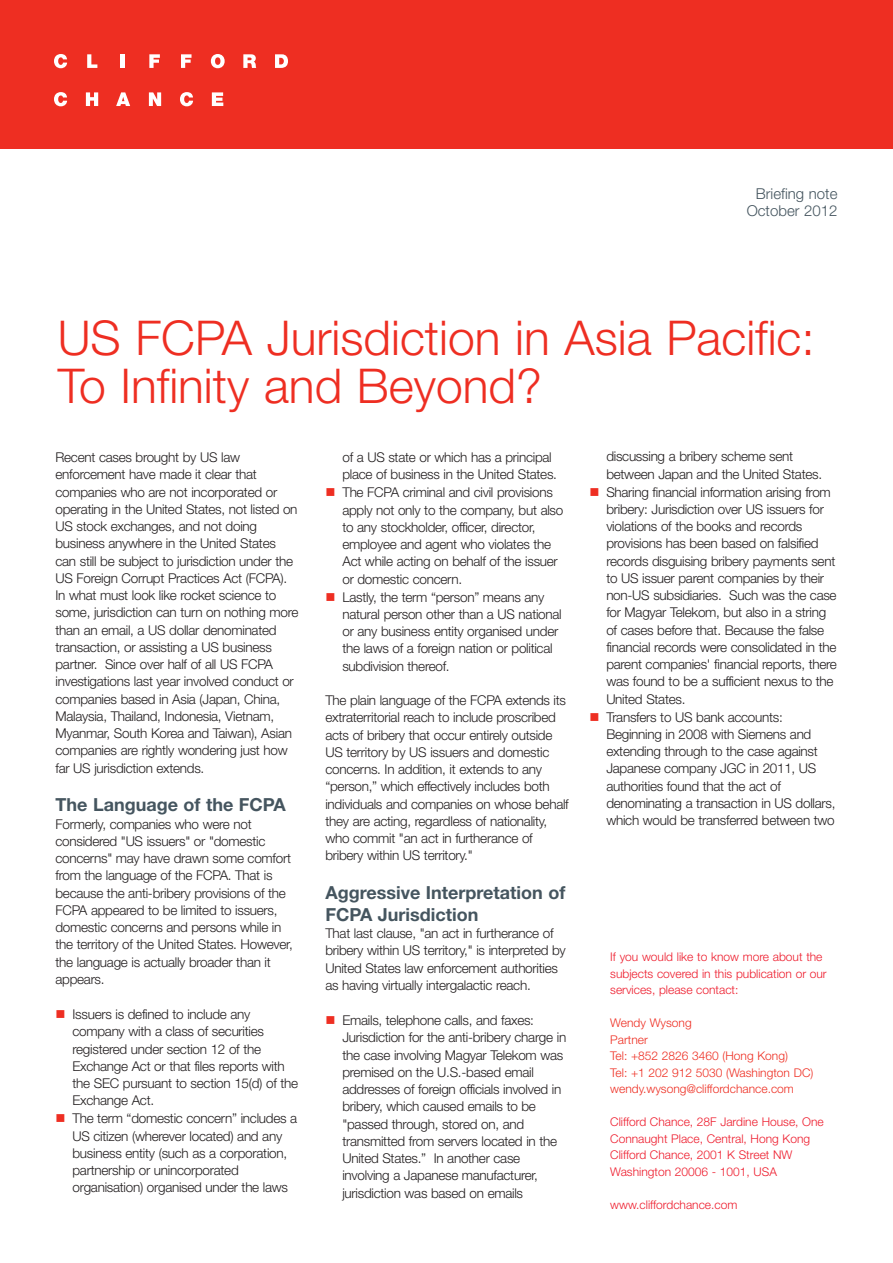
<style>
.page{position:relative;width:893px;height:1263px;background:#fff}
.page>*{position:absolute;margin:0;border:0;box-sizing:border-box;transform-origin:0 0}
.Header_-_main_32pt{font:300 48px/48px "Helvetica Neue";color:#ee2e22}
.Header__2nd_sub__12p{font:700 18px/21.6px "Helvetica Neue";color:#45555f}
.Header_-_header_box{font:300 15px "Helvetica Neue";color:#45555f}
.Body_text_9pt_-_no_s{font:300 13.5px/17.2px "Helvetica Neue";letter-spacing:-.02em;color:#231f20}
.Header__2nd_sub__12p-2{font:300 12px/16.5px "Helvetica Neue";color:#ee1b2c}
.Paragraph_Style_1{font:300 12px "Helvetica Neue";color:#ee2e22}
.s1{color:#ee2e22}
</style>
<div class="page">
<div style="left:0;top:0;width:893px;height:149px;background:#ee2e22"></div>
<svg style="left:54px;top:54px;width:13px;height:14px"></svg>
<svg style="left:87px;top:54px;width:10px;height:14px"></svg>
<hr style="left:120px;top:54px;width:4px;height:14px;background:#fff">
<svg style="left:149px;top:54px;width:11px;height:14px"></svg>
<svg style="left:181px;top:54px;width:11px;height:14px"></svg>
<svg style="left:211px;top:54px;width:14px;height:14px"></svg>
<svg style="left:243px;top:54px;width:13px;height:14px"></svg>
<svg style="left:275px;top:54px;width:13px;height:14px"></svg>
<svg style="left:54px;top:92px;width:13px;height:14px"></svg>
<svg style="left:86px;top:92px;width:12px;height:14px"></svg>
<svg style="left:116px;top:92px;width:14px;height:14px"></svg>
<svg style="left:149px;top:92px;width:12px;height:14px"></svg>
<svg style="left:180px;top:92px;width:13px;height:14px"></svg>
<svg style="left:212px;top:92px;width:11px;height:14px"></svg>
<p class="Header_-_header_box" style="left:756px;top:185px;width:83px">Briefing note</p>
<p class="Header_-_header_box" style="left:747px;top:201px;width:92px">October 2012</p>
<p class="Header_-_main_32pt" style="left:58px;top:313px;width:759px">US FCPA Jurisdiction in Asia Pacific:<br>To Infinity and Beyond?</p>
<p class="Body_text_9pt_-_no_s" style="left:56px;top:448px;width:244px">Recent cases brought by US law enforcement have made it clear that companies who are not incorporated or operating in the United States, not listed on US stock exchanges, and not doing business anywhere in the United States can still be subject to jurisdiction under the US Foreign Corrupt Practices Act (FCPA).<br>In what must look like rocket science to some, jurisdiction can turn on nothing more than an email, a US dollar denominated transaction, or assisting a US business partner. Since over half of all US FCPA investigations last year involved conduct or companies based in Asia (Japan, China, Malaysia, Thailand, Indonesia, Vietnam, Myanmar, South Korea and Taiwan), Asian companies are rightly wondering just how far US jurisdiction extends.</p>
<p class="Header__2nd_sub__12p" style="left:56px;top:794px;width:232px">The Language of the FCPA</p>
<p class="Body_text_9pt_-_no_s" style="left:56px;top:815px;width:239px">Formerly, companies who were not considered "US issuers" or "domestic concerns" may have drawn some comfort from the language of the FCPA. That is because the anti-bribery provisions of the FCPA appeared to be limited to issuers, domestic concerns and persons while in the territory of the United States. However, the language is actually broader than it appears.</p>
<p class="Body_text_9pt_-_no_s" style="left:73px;top:1005px;width:227px;text-indent:-17px"><span class="s1">■</span> Issuers is defined to include any company with a class of securities registered under section 12 of the<br>Exchange Act or that files reports with the SEC pursuant to section 15(d) of the<br>Exchange Act.</p>
<p class="Body_text_9pt_-_no_s" style="left:73px;top:1110px;width:226px;text-indent:-17px"><span class="s1">■</span> The term “domestic concern” includes a US citizen (wherever located) and any business entity (such as a corporation, partnership or unincorporated organisation) organised under the laws</p>
<p class="Body_text_9pt_-_no_s" style="left:342px;top:448px;width:216px">of a US state or which has a principal place of business in the United States.</p>
<p class="Body_text_9pt_-_no_s" style="left:342px;top:484px;width:222px;text-indent:-17px"><span class="s1">■</span> The FCPA criminal and civil provisions apply not only to the company, but also to any stockholder, officer, director, employee and agent who violates the Act while acting on behalf of the issuer or domestic concern.</p>
<p class="Body_text_9pt_-_no_s" style="left:342px;top:588px;width:221px;text-indent:-17px"><span class="s1">■</span> Lastly, the term “person” means any natural person other than a US national or any business entity organised under the laws of a foreign nation or political subdivision thereof.</p>
<p class="Body_text_9pt_-_no_s" style="left:325px;top:691px;width:245px">The plain language of the FCPA extends its extraterritorial reach to include proscribed acts of bribery that occur entirely outside US territory by US issuers and domestic concerns. In addition, it extends to any “person,” which effectively includes both individuals and companies on whose behalf they are acting, regardless of nationality, who commit "an act in furtherance of bribery within US territory."</p>
<p class="Header__2nd_sub__12p" style="left:325px;top:881px;width:241px">Aggressive Interpretation of<br>FCPA Jurisdiction</p>
<p class="Body_text_9pt_-_no_s" style="left:325px;top:924px;width:242px">That last clause, "an act in furtherance of bribery within US territory," is interpreted by United States law enforcement authorities as having virtually intergalactic reach.</p>
<p class="Body_text_9pt_-_no_s" style="left:342px;top:1011px;width:225px;text-indent:-17px"><span class="s1">■</span> Emails, telephone calls, and faxes:<br>Jurisdiction for the anti-bribery charge in the case involving Magyar Telekom was premised on the U.S.-based email addresses of foreign officials involved in bribery, which caused emails to be "passed through, stored on, and transmitted from servers located in the United States.” In another case involving a Japanese manufacturer, jurisdiction was based on emails</p>
<p class="Body_text_9pt_-_no_s" style="left:606px;top:448px;width:217px">discussing a bribery scheme sent between Japan and the United States.</p>
<p class="Body_text_9pt_-_no_s" style="left:606px;top:483px;width:232px;text-indent:-17px"><span class="s1">■</span> Sharing financial information arising from bribery: Jurisdiction over US issuers for violations of the books and records provisions has been based on falsified records disguising bribery payments sent to US issuer parent companies by their non-US subsidiaries. Such was the case for Magyar Telekom, but also in a string of cases before that. Because the false financial records were consolidated in the parent companies' financial reports, there was found to be a sufficient nexus to the United States.</p>
<p class="Body_text_9pt_-_no_s" style="left:606px;top:708px;width:231px;text-indent:-17px"><span class="s1">■</span> Transfers to US bank accounts:<br>Beginning in 2008 with Siemens and extending through to the case against Japanese company JGC in 2011, US authorities found that the act of denominating a transaction in US dollars, which would be transferred between two</p>
<p class="Header__2nd_sub__12p-2" style="left:610px;top:948px;width:218px">If you would like to know more about the subjects covered in this publication or our services, please contact:</p>
<p class="Paragraph_Style_1" style="left:610px;top:1016px;width:83px">Wendy Wysong</p>
<p class="Paragraph_Style_1" style="left:610px;top:1032px;width:39px">Partner</p>
<p class="Paragraph_Style_1" style="left:610px;top:1049px;width:179px">Tel: +852 2826 3460 (Hong Kong)</p>
<p class="Paragraph_Style_1" style="left:610px;top:1065px;width:205px">Tel: +1 202 912 5030 (Washington DC)</p>
<p class="Paragraph_Style_1" style="left:610px;top:1082px;width:185px">wendy.wysong@cliffordchance.com</p>
<p class="Header__2nd_sub__12p-2" style="left:610px;top:1113px;width:215px">Clifford Chance, 28F Jardine House, One<br>Connaught Place, Central, Hong Kong</p>
<p class="Header__2nd_sub__12p-2" style="left:610px;top:1146px;width:184px">Clifford Chance, 2001 K Street NW</p>
<p class="Header__2nd_sub__12p-2" style="left:610px;top:1163px;width:168px">Washington 20006 - 1001, USA</p>
<p class="Header__2nd_sub__12p-2" style="left:610px;top:1196px;width:129px">www.cliffordchance.com</p>
</div>
